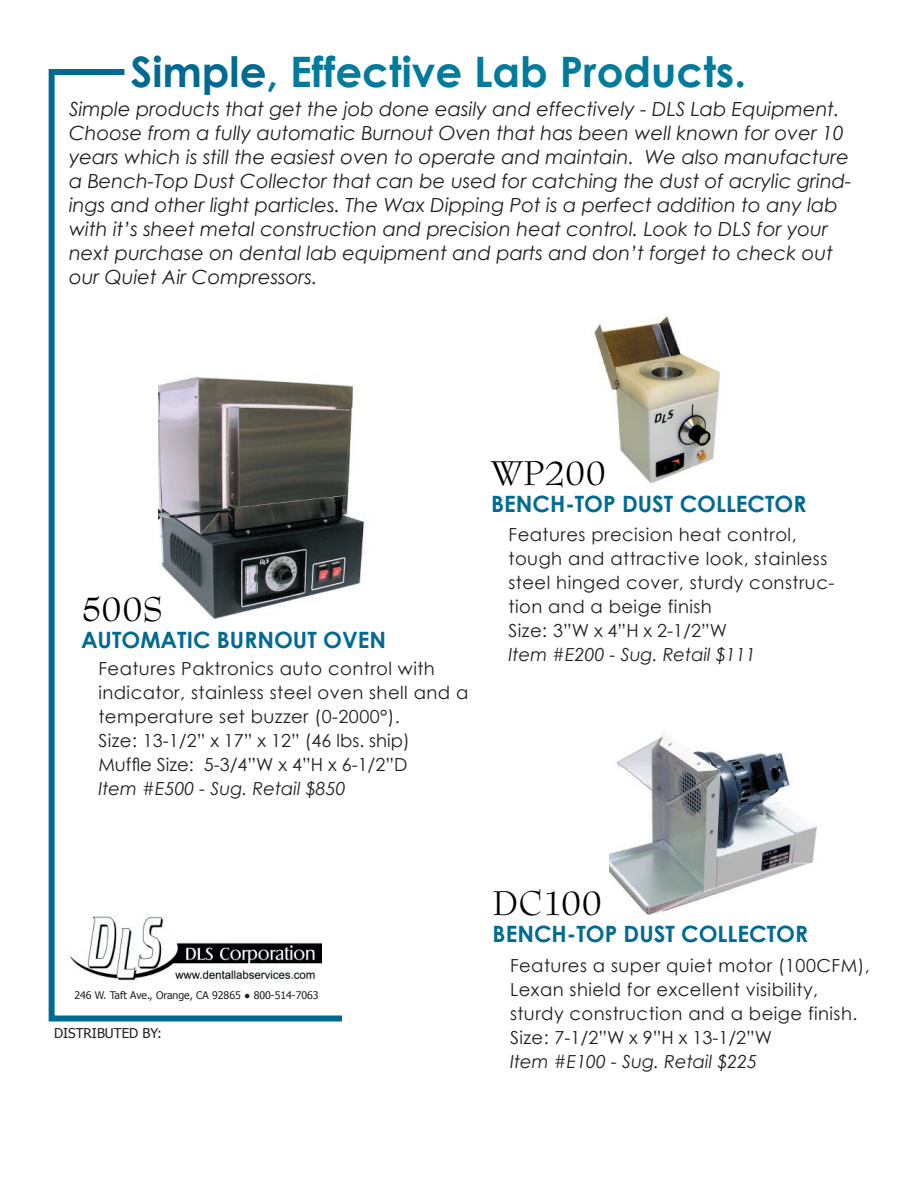
<style>
.page{position:relative;width:918px;height:1188px;background:#fff}
.page>*{position:absolute;margin:0;border:0;box-sizing:border-box;transform-origin:0 0}
.t1{font:700 42px "Century Gothic";color:#007b9c}
.t2{font:37.5px "Bernhard Modern Std";color:#000}
.t3{font:700 22.5px "Century Gothic";color:#006a93}
.t4{font:italic 19.5px/24px "Century Gothic";color:#231f20}
.t5{font:18px/24px "Century Gothic";letter-spacing:.025em;color:#231f20}
.t6{font:italic 18px "Century Gothic";color:#231f20}
.t7{font:13.5px "Tahoma";color:#231f20}
.t8{font:10.5px "Tahoma";color:#231f20}
.s1{color:#006a93}
</style>
<div class="page">
<img style="left:609px;top:733px;width:208px;height:182px">
<img style="left:348px;top:385px;width:16px;height:202px">
<img style="left:594px;top:314px;width:127px;height:170px">
<svg style="left:48px;top:69px;width:300px;height:953px"></svg>
<h1 class="t1" style="left:130px;top:40px;width:617px"><span class="s1">Simple</span>, Effective Lab Products.</h1>
<p class="t4" style="left:69px;top:97px;width:784px">Simple products that get the job done easily and effectively - DLS Lab Equipment.<br>Choose from a fully automatic Burnout Oven that has been well known for over 10 years which is still the easiest oven to operate and maintain. We also manufacture a Bench-Top Dust Collector that can be used for catching the dust of acrylic grind&shy;ings and other light particles. The Wax Dipping Pot is a perfect addition to any lab with it’s sheet metal construction and precision heat control. Look to DLS for your next purchase on dental lab equipment and parts and don’t forget to check out our Quiet Air Compressors.</p>
<h2 class="t2" style="left:81px;top:589px;width:84px">500S</h2>
<p class="t3" style="left:81px;top:623px;width:307px">AUTOMATIC BURNOUT OVEN</p>
<p class="t5" style="left:98px;top:656px;width:372px">Features Paktronics auto control with indicator, stainless steel oven shell and a temperature set buzzer (0-2000°).<br>Size: 13-1/2” x 17” x 12” (46 lbs. ship)<br>Muffle Size: 5-3/4”W x 4”H x 6-1/2”D</p>
<p class="t6" style="left:98px;top:776px;width:249px">Item #E500 - Sug. Retail $850</p>
<h2 class="t2" style="left:491px;top:453px;width:117px">WP200</h2>
<p class="t3" style="left:491px;top:487px;width:317px">BENCH-TOP DUST COLLECTOR</p>
<p class="t5" style="left:508px;top:522px;width:327px">Features precision heat control, tough and attractive look, stainless steel hinged cover, sturdy construc&shy;tion and a beige finish<br>Size: 3”W x 4”H x 2-1/2”W</p>
<p class="t6" style="left:508px;top:642px;width:249px">Item #E200 - Sug. Retail $111</p>
<p class="t8" style="left:74px;top:988px;width:246px">246 W. Taft Ave., Orange, CA 92865 ● 800-514-7063</p>
<p class="t7" style="left:54px;top:1024px;width:109px">DISTRIBUTED BY:</p>
<h2 class="t2" style="left:493px;top:883px;width:111px">DC100</h2>
<p class="t3" style="left:493px;top:917px;width:317px">BENCH-TOP DUST COLLECTOR</p>
<p class="t5" style="left:510px;top:953px;width:361px">Features a super quiet motor (100CFM), Lexan shield for excellent visibility, sturdy construction and a beige finish.<br>Size: 7-1/2”W x 9”H x 13-1/2”W</p>
<p class="t6" style="left:510px;top:1049px;width:249px">Item #E100 - Sug. Retail $225</p>
</div>
